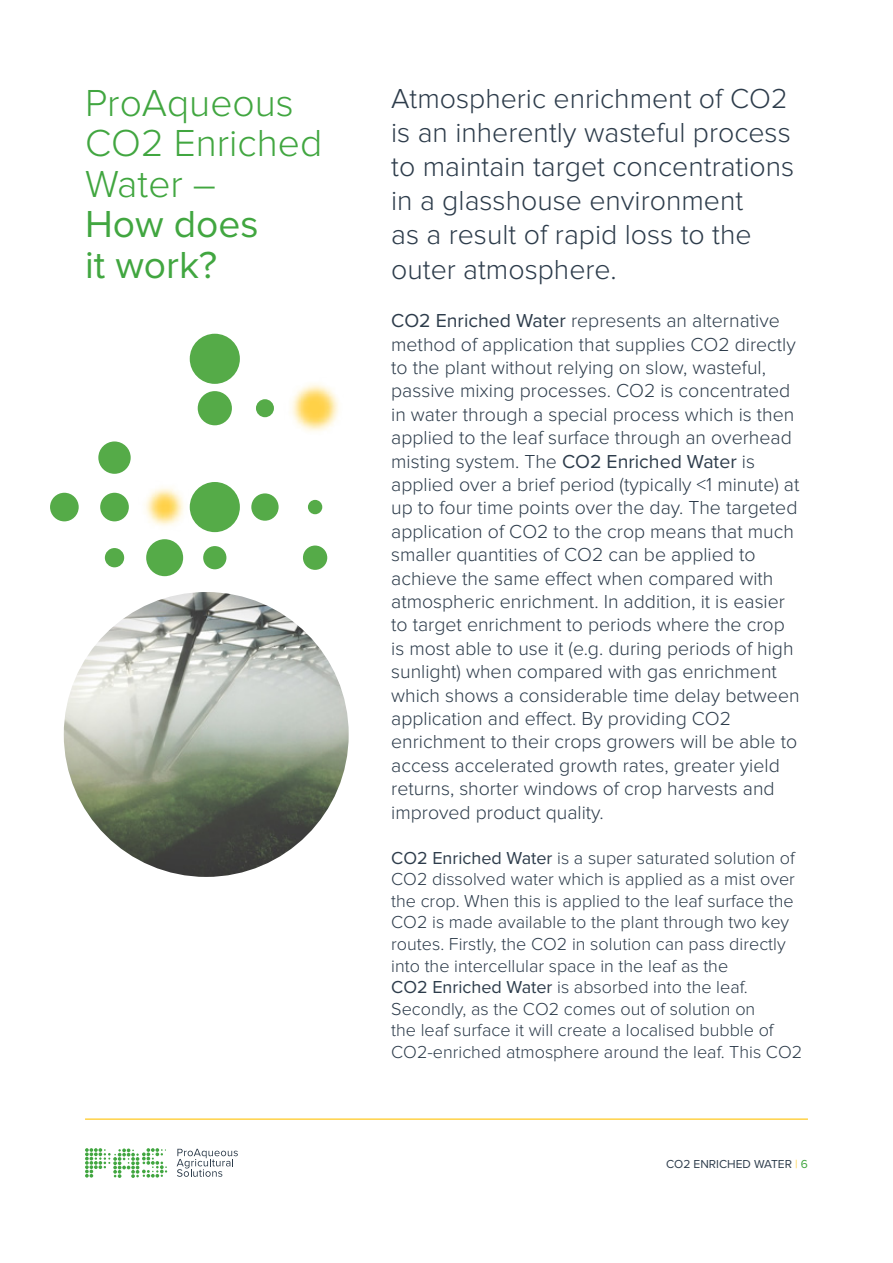
<style>
.page{position:relative;width:893px;height:1263px;background:#fff}
.page>*{position:absolute;margin:0;border:0;box-sizing:border-box;transform-origin:0 0}
.t1{font:300 39px/40.5px "Proxima Nova";color:#41a640}
.t2{font:39px/40.5px "Proxima Nova";color:#41a640}
.t3{font:300 28.5px/34.2px "Proxima Nova";color:#2d3c4b}
.t4{font:300 19.5px/23.4px "Proxima Nova";color:#2d3c4b}
.t5{font:300 18px/21.6px "Proxima Nova";color:#2d3c4b}
.t6{font:12px "Proxima Nova";color:#2d3c4b}
.s1{font-weight:400}
.s2{color:#ffd247}
.s3{color:#41a640}
</style>
<div class="page">
<hr style="left:85px;top:1118px;width:723px;height:2px;background:#ffd247">
<svg style="left:177px;top:1149px;width:61px;height:28px"></svg>
<svg style="left:85px;top:1148px;width:82px;height:30px"></svg>
<div style="left:50px;top:493px;width:29px;height:28px;background:#55ab48;border-radius:50%"></div>
<img style="left:71px;top:413px;width:182px;height:164px">
<div style="left:190px;top:482px;width:50px;height:50px;background:#55ab48;border-radius:50%"></div>
<div style="left:198px;top:391px;width:34px;height:34px;background:#55ab48;border-radius:50%"></div>
<img style="left:217px;top:333px;width:122px;height:173px">
<div style="left:190px;top:334px;width:50px;height:50px;background:#55ab48;border-radius:50%"></div>
<div style="left:251px;top:493px;width:28px;height:28px;background:#55ab48;border-radius:50%"></div>
<div style="left:303px;top:545px;width:24px;height:25px;background:#55ab48;border-radius:50%"></div>
<div style="left:308px;top:500px;width:14px;height:14px;background:#55ab48;border-radius:50%"></div>
<div style="left:98px;top:441px;width:33px;height:33px;background:#55ab48;border-radius:50%"></div>
<img style="left:64px;top:592px;width:285px;height:285px;border-radius:142px">
<h1 class="t1" style="left:85px;top:83px;width:239px">ProAqueous<br>CO2 Enriched<br>Water –</h1>
<h1 class="t2" style="left:85px;top:202px;width:175px">How does it work?</h1>
<h2 class="t3" style="left:391px;top:81px;width:404px">Atmospheric enrichment of CO2 is an inherently wasteful process to maintain target concentrations in a glasshouse environment<br>as a result of rapid loss to the outer atmosphere.</h2>
<p class="t4" style="left:391px;top:309px;width:410px"><span class="s1">CO2 Enriched Water</span> represents an alternative method of application that supplies CO2 directly to the plant without relying on slow, wasteful, passive mixing processes. CO2 is concentrated in water through a special process which is then applied to the leaf surface through an overhead misting system. The <span class="s1">CO2 Enriched Water</span> is applied over a brief period (typically &lt;1 minute) at up to four time points over the day. The targeted application of CO2 to the crop means that much smaller quantities of CO2 can be applied to achieve the same effect when compared with atmospheric enrichment. In addition, it is easier to target enrichment to periods where the crop is most able to use it (e.g. during periods of high sunlight) when compared with gas enrichment which shows a considerable time delay between application and effect. By providing CO2 enrichment to their crops growers will be able to access accelerated growth rates, greater yield returns, shorter windows of crop harvests and improved product quality.</p>
<p class="t5" style="left:391px;top:847px;width:413px"><span class="s1">CO2 Enriched Water</span> is a super saturated solution of CO2 dissolved water which is applied as a mist over the crop. When this is applied to the leaf surface the CO2 is made available to the plant through two key routes. Firstly, the CO2 in solution can pass directly into the intercellular space in the leaf as the<br><span class="s1">CO2 Enriched Water</span> is absorbed into the leaf.<br>Secondly, as the CO2 comes out of solution on<br>the leaf surface it will create a localised bubble of CO2-enriched atmosphere around the leaf. This CO2</p>
<p class="t6" style="left:666px;top:1155px;width:143px">CO2 ENRICHED WATER <span class="s2">|</span> <span class="s3">6</span></p>
</div>
